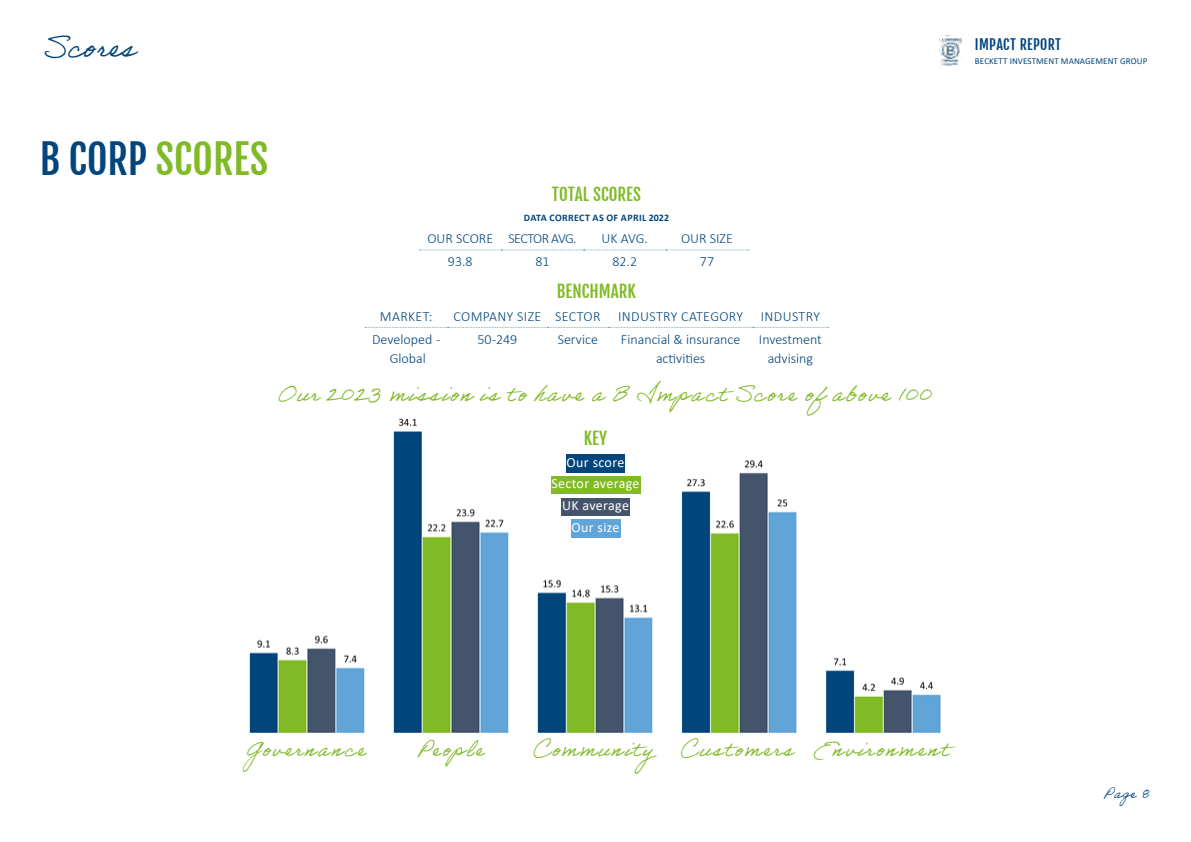
<style>
.page{position:relative;width:1191px;height:842px;background:#fff}
.page>*{position:absolute;margin:0;border:0;box-sizing:border-box;transform-origin:0 0}
.t1{font:40px "Fjalla One";color:#80ba27}
.t2{font:30px "Adobe Handwriting Ernie";letter-spacing:.01em;color:#00457c}
.t3{font:22px "Adobe Handwriting Ernie";letter-spacing:.08em;color:#80ba27}
.t4{font:21px "Adobe Handwriting Ernie";letter-spacing:.09em;color:#80ba27}
.t5{font:17px "Fjalla One";color:#80ba27}
.t6{font:300 14px/19px "Calibri";color:#00457c;text-align:center}
.t7{font:300 14px "Calibri";letter-spacing:.025em;color:#00457c}
.t8{font:14px/21.8px "Calibri";letter-spacing:.025em;color:#fff;text-align:center}
.t9{font:300 14px "Calibri";letter-spacing:-.035em;color:#00457c}
.t10{font:14px "Fjalla One";letter-spacing:.025em;color:#00457c}
.t11{font:14px "Adobe Handwriting Ernie";color:#00457c}
.t12{font:700 10px "Calibri";letter-spacing:.04em;color:#00457c}
.t13{font:9px "Calibri";letter-spacing:.01em;color:#00457c}
.s1{color:#00457c}
</style>
<div class="page">
<img style="left:939px;top:36px;width:22px;height:32px">
<img style="left:249px;top:418px;width:692px;height:315px">
<svg style="left:419px;top:250px;width:330px;height:1px"></svg>
<div style="left:566px;top:454px;width:59px;height:19px;background:#00457c"></div>
<div style="left:551px;top:476px;width:89px;height:18px;background:#80ba27"></div>
<div style="left:561px;top:498px;width:69px;height:17px;background:#44546a"></div>
<div style="left:570px;top:519px;width:50px;height:19px;background:#61a4d8"></div>
<svg style="left:365px;top:327px;width:463px;height:1px"></svg>
<h2 class="t2" style="left:42px;top:29px;width:94px">Scores</h2>
<h1 class="t1" style="left:40px;top:135px;width:230px"><span class="s1">B CORP</span> SCORES</h1>
<p class="t5" style="left:552px;top:183px;width:91px">TOTAL SCORES</p>
<p class="t12" style="left:524px;top:211px;width:147px">DATA CORRECT AS OF APRIL 2022</p>
<p class="t9" style="left:427px;top:230px;width:151px">OUR SCORE SECTOR AVG.</p>
<p class="t6" style="left:601px;top:229px;width:48px">UK AVG.</p>
<p class="t6" style="left:681px;top:229px;width:53px">OUR SIZE</p>
<p class="t6" style="left:448px;top:252px;width:26px">93.8</p>
<p class="t6" style="left:535px;top:252px;width:16px">81</p>
<p class="t6" style="left:612px;top:252px;width:26px">82.2</p>
<p class="t6" style="left:700px;top:252px;width:16px">77</p>
<p class="t5" style="left:557px;top:281px;width:81px">BENCHMARK</p>
<p class="t6" style="left:380px;top:307px;width:54px">MARKET:</p>
<p class="t7" style="left:453px;top:308px;width:149px">COMPANY SIZE SECTOR</p>
<p class="t7" style="left:618px;top:308px;width:126px">INDUSTRY CATEGORY</p>
<p class="t7" style="left:761px;top:308px;width:61px">INDUSTRY</p>
<p class="t6" style="left:372px;top:329px;width:70px">Developed -<br>Global</p>
<p class="t6" style="left:477px;top:329px;width:41px">50-249</p>
<p class="t6" style="left:557px;top:329px;width:42px">Service</p>
<p class="t6" style="left:621px;top:329px;width:121px">Financial &amp; insurance activities</p>
<p class="t6" style="left:759px;top:329px;width:64px">Investment advising</p>
<h3 class="t3" style="left:278px;top:381px;width:656px">Our 2023 mission is to have a B Impact Score of above 100</h3>
<p class="t5" style="left:584px;top:428px;width:25px">KEY</p>
<p class="t8" style="left:551px;top:451px;width:90px">Our score<br>Sector average<br>UK average<br>Our size</p>
<p class="t10" style="left:975px;top:36px;width:88px">IMPACT REPORT</p>
<p class="t13" style="left:975px;top:55px;width:174px">BECKETT INVESTMENT MANAGEMENT GROUP</p>
<h3 class="t4" style="left:246px;top:736px;width:121px">Governance</h3>
<h3 class="t4" style="left:418px;top:736px;width:67px">People</h3>
<h3 class="t4" style="left:533px;top:736px;width:417px">Community Customers Environment</h3>
<p class="t11" style="left:1104px;top:785px;width:47px">Page 8</p>
</div>
